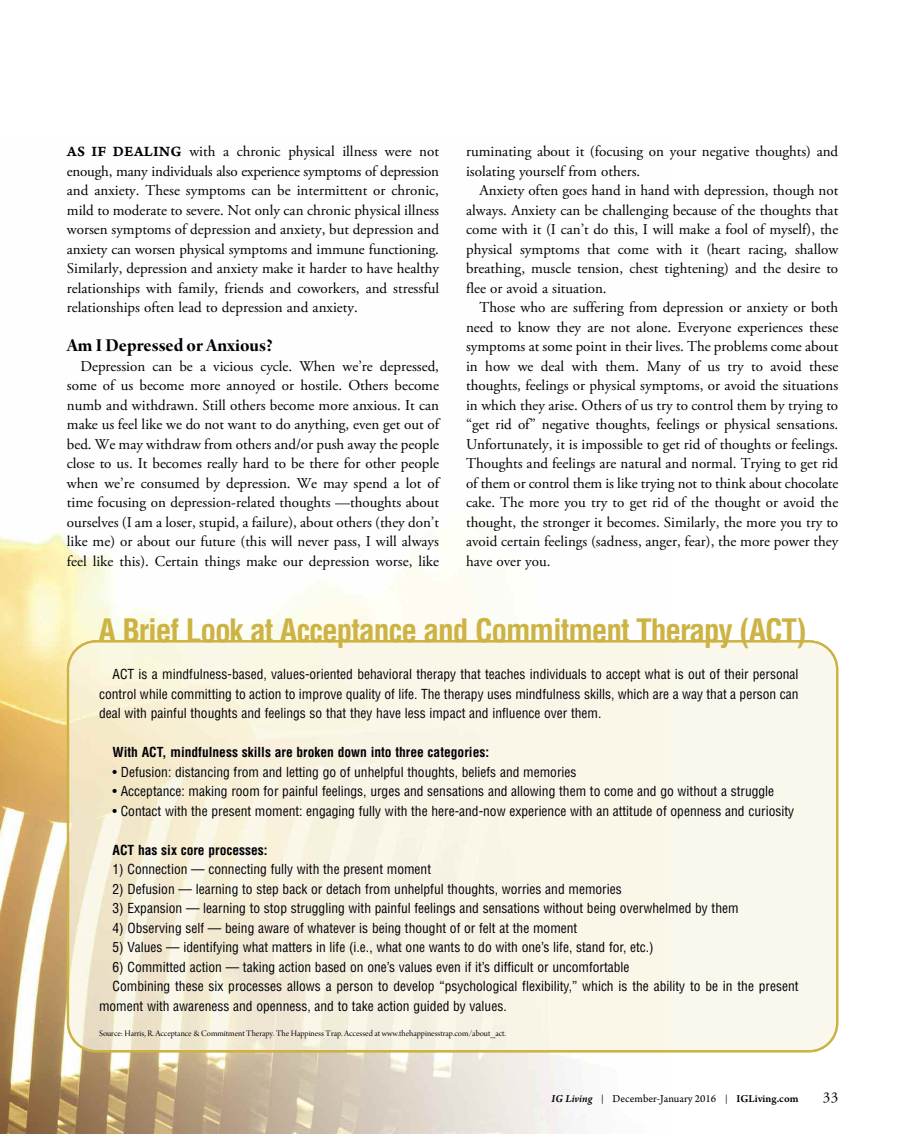
<style>
.page{position:relative;width:905px;height:1134px;background:#fff}
.page>*{position:absolute;margin:0;border:0;box-sizing:border-box;transform-origin:0 0}
.t1{font:700 condensed 31.5px "Helvetica";letter-spacing:-.035em;color:#ccb343}
.t2{font:19.5px "Arno Pro Bold Display";color:#000006}
.t3{font:15px/19.5px "Adobe Garamond Pro";color:#000006;text-align:justify}
.t4{font:condensed 13.5px/19.5px "Helvetica";color:#000006;text-align:justify}
.t5{font:700 condensed 13.5px "Helvetica";color:#000006}
.t6{font:11.25px "Arno Pro";color:#000006}
.t7{font:9px "Arno Pro Display";color:#000006}
.s1{font-family:"Arno Pro Smbd Caption"}
.s2{font-weight:600;font-style:italic}
.s3{font-size:9px}
.s4{font-weight:600}
</style>
<div class="page">
<img style="left:0;top:532px;width:670px;height:602px">
<svg style="left:67px;top:640px;width:771px;height:412px;background:#f7f2e0"></svg>
<p class="t3" style="left:67px;top:143px;width:373px"><span class="s1">AS IF DEALING</span> with a chronic physical illness were not enough, many individuals also experience symptoms of depression and anxiety. These symptoms can be intermittent or chronic, mild to moderate to severe. Not only can chronic physical illness worsen symptoms of depression and anxiety, but depression and anxiety can worsen physical symptoms and immune functioning.<br>Similarly, depression and anxiety make it harder to have healthy relationships with family, friends and coworkers, and stressful relationships often lead to depression and anxiety.</p>
<h2 class="t2" style="left:67px;top:338px;width:207px">Am I Depressed or Anxious?</h2>
<p class="t3" style="left:67px;top:358px;width:373px;text-indent:14px">Depression can be a vicious cycle. When we’re depressed, some of us become more annoyed or hostile. Others become numb and withdrawn. Still others become more anxious. It can make us feel like we do not want to do anything, even get out of bed. We may withdraw from others and/or push away the people close to us. It becomes really hard to be there for other people when we’re consumed by depression. We may spend a lot of time focusing on depression-related thoughts —thoughts about ourselves (I am a loser, stupid, a failure), about others (they don’t like me) or about our future (this will never pass, I will always feel like this). Certain things make our depression worse, like</p>
<p class="t3" style="left:466px;top:143px;width:373px">ruminating about it (focusing on your negative thoughts) and isolating yourself from others.</p>
<p class="t3" style="left:466px;top:182px;width:373px;text-indent:14px">Anxiety often goes hand in hand with depression, though not always. Anxiety can be challenging because of the thoughts that come with it (I can’t do this, I will make a fool of myself), the physical symptoms that come with it (heart racing, shallow breathing, muscle tension, chest tightening) and the desire to flee or avoid a situation.</p>
<p class="t3" style="left:466px;top:299px;width:373px;text-indent:14px">Those who are suffering from depression or anxiety or both need to know they are not alone. Everyone experiences these symptoms at some point in their lives. The problems come about in how we deal with them. Many of us try to avoid these thoughts, feelings or physical symptoms, or avoid the situations in which they arise. Others of us try to control them by trying to “get rid of” negative thoughts, feelings or physical sensations.<br>Unfortunately, it is impossible to get rid of thoughts or feelings.<br>Thoughts and feelings are natural and normal. Trying to get rid of them or control them is like trying not to think about chocolate cake. The more you try to get rid of the thought or avoid the thought, the stronger it becomes. Similarly, the more you try to avoid certain feelings (sadness, anger, fear), the more power they have over you.</p>
<h1 class="t1" style="left:98px;top:613px;width:710px">A Brief Look at Acceptance and Commitment Therapy (ACT)</h1>
<p class="t4" style="left:99px;top:665px;width:701px;text-indent:14px">ACT is a mindfulness-based, values-oriented behavioral therapy that teaches individuals to accept what is out of their personal control while committing to action to improve quality of life. The therapy uses mindfulness skills, which are a way that a person can deal with painful thoughts and feelings so that they have less impact and influence over them.</p>
<p class="t5" style="left:112px;top:745px;width:378px">With ACT, mindfulness skills are broken down into three categories:</p>
<p class="t4" style="left:112px;top:762px;width:465px">• Defusion: distancing from and letting go of unhelpful thoughts, beliefs and memories</p>
<p class="t4" style="left:112px;top:782px;width:663px">• Acceptance: making room for painful feelings, urges and sensations and allowing them to come and go without a struggle</p>
<p class="t4" style="left:112px;top:801px;width:683px">• Contact with the present moment: engaging fully with the here-and-now experience with an attitude of openness and curiosity</p>
<p class="t5" style="left:112px;top:842px;width:157px">ACT has six core processes:</p>
<p class="t4" style="left:112px;top:860px;width:320px">1) Connection — connecting fully with the present moment</p>
<p class="t4" style="left:112px;top:879px;width:510px">2) Defusion — learning to step back or detach from unhelpful thoughts, worries and memories</p>
<p class="t4" style="left:112px;top:899px;width:627px">3) Expansion — learning to stop struggling with painful feelings and sensations without being overwhelmed by them</p>
<p class="t4" style="left:112px;top:918px;width:466px">4) Observing self — being aware of whatever is being thought of or felt at the moment</p>
<p class="t4" style="left:112px;top:938px;width:542px">5) Values — identifying what matters in life (i.e., what one wants to do with one’s life, stand for, etc.)</p>
<p class="t4" style="left:112px;top:957px;width:518px">6) Committed action — taking action based on one’s values even if it’s difficult or uncomfortable</p>
<p class="t4" style="left:112px;top:977px;width:687px">Combining these six processes allows a person to develop “psychological flexibility,” which is the ability to be in the present</p>
<p class="t4" style="left:99px;top:996px;width:409px">moment with awareness and openness, and to take action guided by values.</p>
<p class="t7" style="left:99px;top:1030px;width:408px">Source: Harris, R. Acceptance &amp; Commitment Therapy. The Happiness Trap. Accessed at www.thehappinesstrap.com/about_act.</p>
<p class="t6" style="left:551px;top:1094px;width:248px"><span class="s2">IG Living</span> <span class="s3">|</span> December-January 2016 <span class="s3">|</span> <span class="s4">IGLiving.com</span></p>
<p class="t3" style="left:822px;top:1089px;width:17px">33</p>
</div>
